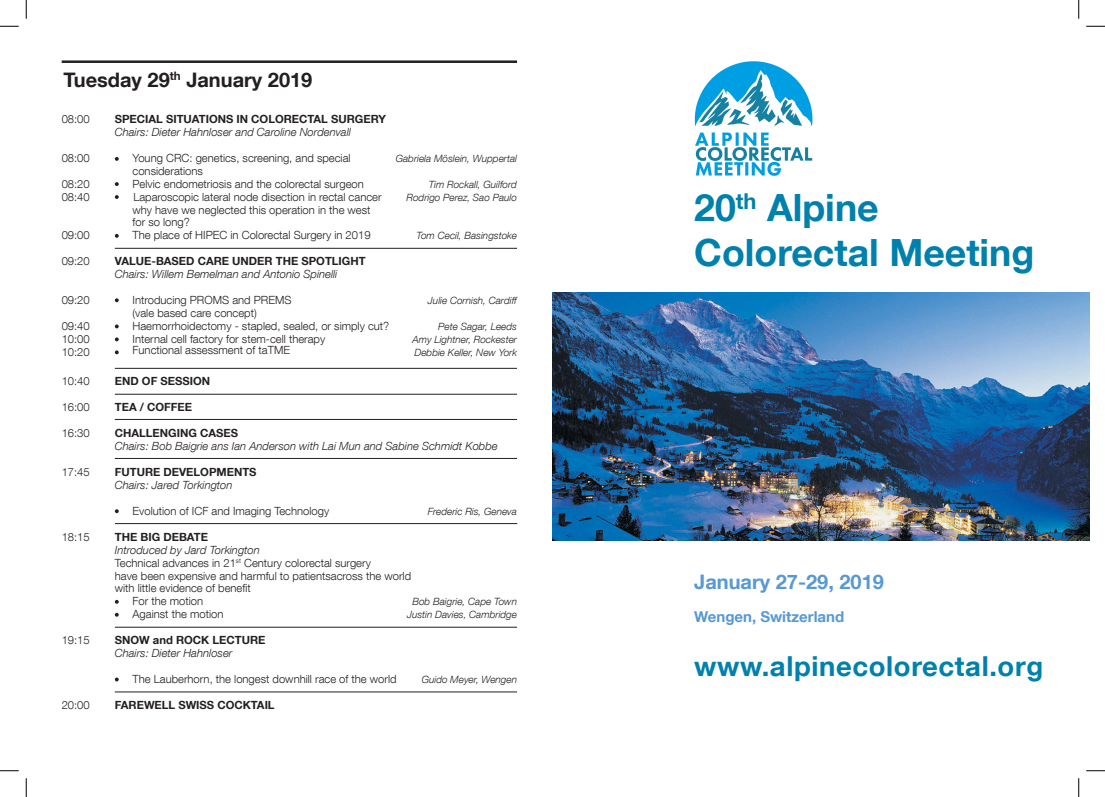
<style>
.page{position:relative;width:1105px;height:797px;background:#fff}
.page>*{position:absolute;margin:0;border:0;box-sizing:border-box;transform-origin:0 0}
.t1{font:700 37.5px/45px "Helvetica Neue LT Com";color:#0081ad}
.t2{font:700 27.5px "Helvetica Neue LT Com";letter-spacing:.02em;color:#0081ad}
.t3{font:700 20px "Helvetica Neue LT Com";color:#231f20}
.t4{font:700 20px "Helvetica Neue LT Com";color:#5898d4}
.t5{font:700 15px "Helvetica Neue LT Com";color:#5898d4}
.t6{font:300 11.25px/13px "Helvetica Neue LT Com";color:#231f20}
.t7{font:italic 300 11.25px "Helvetica Neue LT Com";color:#231f20}
.t8{font:700 11.25px "Helvetica Neue LT Com";color:#231f20}
.t9{font:italic 300 10px "Helvetica Neue LT Com";color:#231f20}
</style>
<div class="page">
<img style="left:552px;top:292px;width:537px;height:248px">
<img style="left:694px;top:61px;width:118px;height:115px">
<hr style="left:62px;top:60px;width:455px;height:3px;background:#231f20">
<svg style="left:115px;top:182px;width:4px;height:4px"></svg>
<svg style="left:115px;top:195px;width:4px;height:4px"></svg>
<svg style="left:115px;top:234px;width:4px;height:4px"></svg>
<hr style="left:115px;top:248px;width:402px;height:1px;background:#231f20">
<svg style="left:115px;top:298px;width:4px;height:4px"></svg>
<svg style="left:115px;top:324px;width:4px;height:4px"></svg>
<svg style="left:115px;top:337px;width:4px;height:4px"></svg>
<svg style="left:115px;top:350px;width:4px;height:4px"></svg>
<hr style="left:115px;top:368px;width:402px;height:1px;background:#231f20">
<hr style="left:115px;top:394px;width:402px;height:1px;background:#231f20">
<svg style="left:115px;top:509px;width:4px;height:4px"></svg>
<svg style="left:115px;top:600px;width:4px;height:3px"></svg>
<svg style="left:115px;top:613px;width:4px;height:3px"></svg>
<hr style="left:115px;top:627px;width:402px;height:1px;background:#231f20">
<svg style="left:115px;top:677px;width:4px;height:4px"></svg>
<hr style="left:115px;top:691px;width:402px;height:1px;background:#231f20">
<svg style="left:115px;top:157px;width:4px;height:4px"></svg>
<hr style="left:115px;top:419px;width:402px;height:1px;background:#231f20">
<hr style="left:115px;top:458px;width:402px;height:1px;background:#231f20">
<hr style="left:115px;top:523px;width:402px;height:1px;background:#231f20">
<svg style="left:0;top:25px;width:19px;height:2px"></svg>
<svg style="left:1086px;top:25px;width:19px;height:2px"></svg>
<svg style="left:0;top:770px;width:19px;height:1px"></svg>
<svg style="left:1086px;top:770px;width:19px;height:1px"></svg>
<svg style="left:25px;top:0;width:2px;height:19px"></svg>
<svg style="left:25px;top:778px;width:2px;height:19px"></svg>
<svg style="left:1078px;top:0;width:1px;height:19px"></svg>
<svg style="left:1078px;top:778px;width:1px;height:19px"></svg>
<h3 class="t3" style="left:63px;top:67px;width:250px">Tuesday 29<sup>th</sup> January 2019</h3>
<p class="t6" style="left:62px;top:112px;width:30px">08:00</p>
<p class="t8" style="left:115px;top:112px;width:273px">SPECIAL SITUATIONS IN COLORECTAL SURGERY</p>
<p class="t7" style="left:115px;top:125px;width:238px">Chairs: Dieter Hahnloser and Caroline Nordenvall</p>
<p class="t6" style="left:62px;top:151px;width:30px">08:00</p>
<p class="t6" style="left:133px;top:151px;width:220px">Young CRC: genetics, screening, and special</p>
<p class="t9" style="left:396px;top:152px;width:123px">Gabriela Möslein, Wuppertal</p>
<p class="t6" style="left:133px;top:164px;width:72px">considerations</p>
<p class="t6" style="left:62px;top:177px;width:30px">08:20</p>
<p class="t6" style="left:133px;top:177px;width:233px">Pelvic endometriosis and the colorectal surgeon</p>
<p class="t9" style="left:429px;top:178px;width:90px">Tim Rockall, Guilford</p>
<p class="t6" style="left:62px;top:190px;width:30px">08:40</p>
<p class="t6" style="left:133px;top:190px;width:250px">Laparoscopic lateral node disection in rectal cancer</p>
<p class="t9" style="left:407px;top:191px;width:112px">Rodrigo Perez, Sao Paulo</p>
<p class="t6" style="left:133px;top:203px;width:239px">why have we neglected this operation in the west for so long?</p>
<p class="t6" style="left:62px;top:229px;width:30px">09:00</p>
<p class="t6" style="left:133px;top:229px;width:240px">The place of HIPEC in Colorectal Surgery in 2019</p>
<p class="t9" style="left:416px;top:230px;width:102px">Tom Cecil, Basingstoke</p>
<p class="t6" style="left:62px;top:254px;width:30px">09:20</p>
<p class="t8" style="left:115px;top:254px;width:252px">VALUE-BASED CARE UNDER THE SPOTLIGHT</p>
<p class="t7" style="left:115px;top:267px;width:224px">Chairs: Willem Bemelman and Antonio Spinelli</p>
<p class="t6" style="left:62px;top:293px;width:30px">09:20</p>
<p class="t6" style="left:133px;top:293px;width:161px">Introducing PROMS and PREMS</p>
<p class="t9" style="left:428px;top:294px;width:90px">Julie Cornish, Cardiff</p>
<p class="t6" style="left:133px;top:306px;width:126px">(vale based care concept)</p>
<p class="t6" style="left:62px;top:319px;width:30px">09:40</p>
<p class="t6" style="left:133px;top:319px;width:258px">Haemorrhoidectomy - stapled, sealed, or simply cut?</p>
<p class="t9" style="left:438px;top:320px;width:80px">Pete Sagar, Leeds</p>
<p class="t6" style="left:62px;top:332px;width:30px">10:00</p>
<p class="t6" style="left:133px;top:332px;width:194px">Internal cell factory for stem-cell therapy</p>
<p class="t9" style="left:412px;top:333px;width:106px">Amy Lightner, Rockester</p>
<p class="t6" style="left:62px;top:345px;width:30px">10:20</p>
<p class="t6" style="left:133px;top:343px;width:159px">Functional assessment of taTME</p>
<p class="t9" style="left:415px;top:346px;width:104px">Debbie Keller, New York</p>
<p class="t6" style="left:62px;top:374px;width:30px">10:40</p>
<p class="t8" style="left:115px;top:374px;width:97px">END OF SESSION</p>
<p class="t6" style="left:62px;top:400px;width:30px">16:00</p>
<p class="t8" style="left:115px;top:400px;width:79px">TEA / COFFEE</p>
<p class="t6" style="left:62px;top:426px;width:30px">16:30</p>
<p class="t8" style="left:115px;top:426px;width:125px">CHALLENGING CASES</p>
<p class="t7" style="left:115px;top:439px;width:384px">Chairs: Bob Baigrie ans Ian Anderson with Lai Mun and Sabine Schmidt Kobbe</p>
<p class="t6" style="left:62px;top:465px;width:30px">17:45</p>
<p class="t8" style="left:115px;top:465px;width:143px">FUTURE DEVELOPMENTS</p>
<p class="t7" style="left:115px;top:478px;width:119px">Chairs: Jared Torkington</p>
<p class="t6" style="left:133px;top:504px;width:198px">Evolution of ICF and Imaging Technology</p>
<p class="t9" style="left:428px;top:505px;width:91px">Frederic Ris, Geneva</p>
<p class="t6" style="left:62px;top:530px;width:30px">18:15</p>
<p class="t8" style="left:115px;top:529px;width:95px">THE BIG DEBATE</p>
<p class="t7" style="left:115px;top:543px;width:147px">Introduced by Jard Torkington</p>
<p class="t6" style="left:115px;top:556px;width:258px">Technical advances in 21<sup>st</sup> Century colorectal surgery</p>
<p class="t6" style="left:115px;top:568px;width:298px">have been expensive and harmful to patientsacross the world</p>
<p class="t6" style="left:115px;top:581px;width:137px">with little evidence of benefit</p>
<p class="t6" style="left:133px;top:594px;width:72px">For the motion</p>
<p class="t9" style="left:412px;top:596px;width:106px">Bob Baigrie, Cape Town</p>
<p class="t6" style="left:133px;top:607px;width:92px">Against the motion</p>
<p class="t9" style="left:407px;top:608px;width:112px">Justin Davies, Cambridge</p>
<p class="t6" style="left:62px;top:633px;width:30px">19:15</p>
<p class="t8" style="left:115px;top:633px;width:152px">SNOW and ROCK LECTURE</p>
<p class="t7" style="left:115px;top:646px;width:119px">Chairs: Dieter Hahnloser</p>
<p class="t6" style="left:133px;top:672px;width:266px">The Lauberhorn, the longest downhill race of the world</p>
<p class="t9" style="left:422px;top:673px;width:97px">Guido Meyer, Wengen</p>
<p class="t6" style="left:62px;top:698px;width:30px">20:00</p>
<p class="t8" style="left:115px;top:697px;width:161px">FAREWELL SWISS COCKTAIL</p>
<h1 class="t1" style="left:694px;top:184px;width:342px">20<sup>th</sup> Alpine<br>Colorectal Meeting</h1>
<h3 class="t4" style="left:694px;top:569px;width:191px">January 27-29, 2019</h3>
<h3 class="t5" style="left:694px;top:607px;width:151px">Wengen, Switzerland</h3>
<h2 class="t2" style="left:694px;top:649px;width:350px">www.alpinecolorectal.org</h2>
</div>
